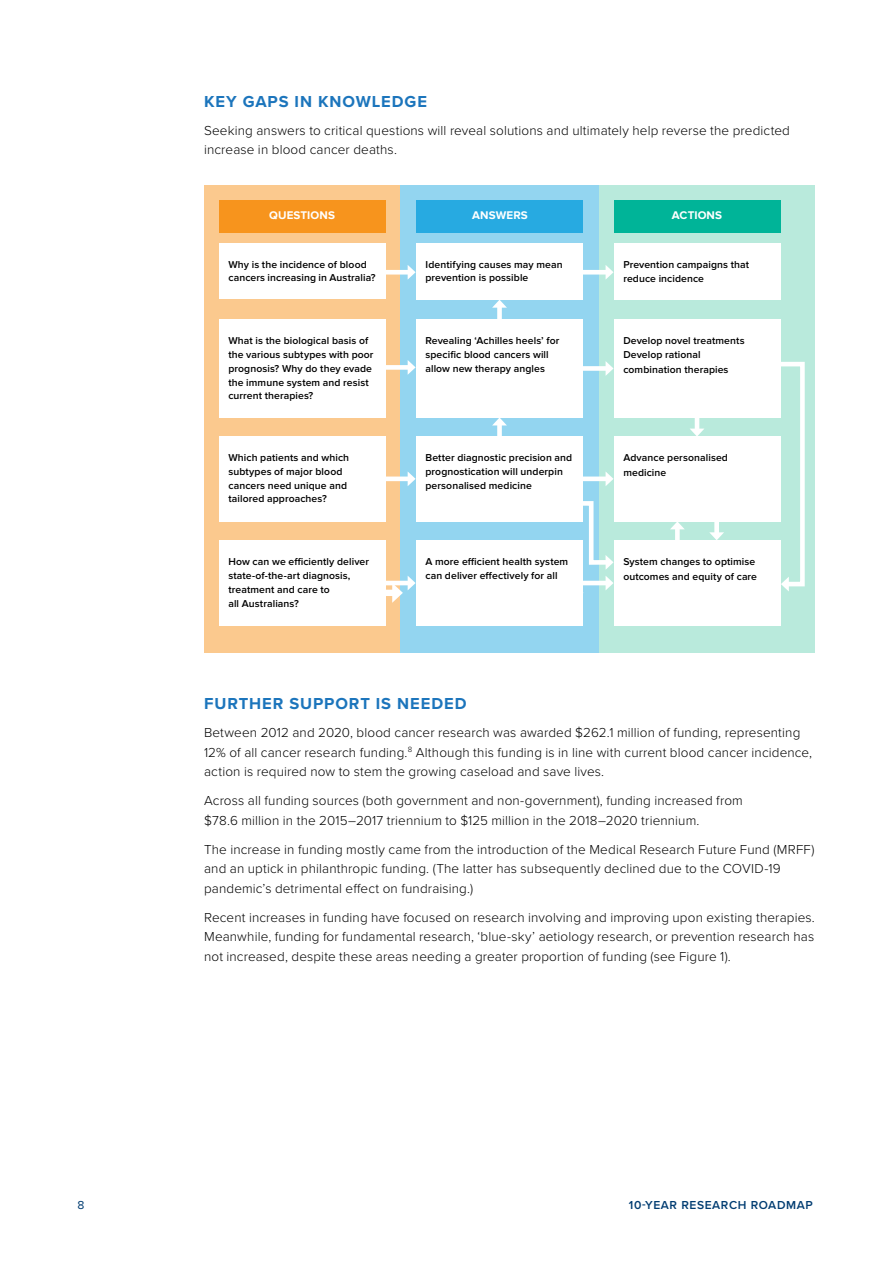
<style>
.page{position:relative;width:893px;height:1263px;background:#fff}
.page>*{position:absolute;margin:0;border:0;box-sizing:border-box;transform-origin:0 0}
.t1{font:700 16.5px "Proxima Nova";letter-spacing:.055em;color:#1c75bc}
.t2{font:300 13.5px/19.5px "Proxima Nova";letter-spacing:.01em;color:#000}
.t3{font:600 12px "Proxima Nova";letter-spacing:.05em;color:#003c71}
.t4{font:12px "Proxima Nova";color:#003c71}
.t5{font:700 11.55px "Proxima Nova";letter-spacing:.01em;color:#fff}
.t6{font:600 10.35px/13.8px "Proxima Nova";letter-spacing:.01em;color:#000}
</style>
<div class="page">
<div style="left:204px;top:185px;width:196px;height:468px;background:#fbc98e"></div>
<div style="left:400px;top:185px;width:199px;height:468px;background:#93d5f0"></div>
<div style="left:599px;top:185px;width:215px;height:468px;background:#b9eadc"></div>
<div style="left:385px;top:270px;width:25px;height:5px;background:#fff"></div>
<svg style="left:408px;top:265px;width:8px;height:14px"></svg>
<div style="left:582px;top:270px;width:26px;height:5px;background:#fff"></div>
<svg style="left:606px;top:265px;width:7px;height:14px"></svg>
<div style="left:385px;top:365px;width:25px;height:5px;background:#fff"></div>
<svg style="left:408px;top:360px;width:8px;height:15px"></svg>
<div style="left:582px;top:366px;width:26px;height:5px;background:#fff"></div>
<svg style="left:606px;top:361px;width:7px;height:14px"></svg>
<div style="left:385px;top:476px;width:25px;height:5px;background:#fff"></div>
<svg style="left:408px;top:472px;width:8px;height:14px"></svg>
<div style="left:582px;top:476px;width:26px;height:5px;background:#fff"></div>
<svg style="left:606px;top:472px;width:7px;height:14px"></svg>
<hr style="left:385px;top:581px;width:25px;height:4px;background:#fff">
<hr style="left:582px;top:581px;width:26px;height:4px;background:#fff">
<svg style="left:606px;top:576px;width:7px;height:14px"></svg>
<div style="left:219px;top:243px;width:167px;height:56px;background:#fff"></div>
<div style="left:219px;top:319px;width:167px;height:99px;background:#fff"></div>
<div style="left:219px;top:436px;width:167px;height:85px;background:#fff"></div>
<div style="left:219px;top:540px;width:167px;height:86px;background:#fff"></div>
<div style="left:219px;top:200px;width:167px;height:33px;background:#f7941d"></div>
<div style="left:416px;top:200px;width:167px;height:33px;background:#27aae1"></div>
<div style="left:416px;top:243px;width:167px;height:57px;background:#fff"></div>
<div style="left:416px;top:319px;width:167px;height:99px;background:#fff"></div>
<div style="left:416px;top:436px;width:167px;height:85px;background:#fff"></div>
<div style="left:416px;top:540px;width:167px;height:86px;background:#fff"></div>
<div style="left:613px;top:243px;width:167px;height:57px;background:#fff"></div>
<div style="left:613px;top:319px;width:167px;height:99px;background:#fff"></div>
<div style="left:613px;top:436px;width:167px;height:85px;background:#fff"></div>
<div style="left:613px;top:540px;width:167px;height:86px;background:#fff"></div>
<div style="left:613px;top:200px;width:167px;height:33px;background:#00b498"></div>
<div style="left:675px;top:527px;width:5px;height:13px;background:#fff"></div>
<svg style="left:670px;top:521px;width:15px;height:8px"></svg>
<div style="left:714px;top:521px;width:5px;height:14px;background:#fff"></div>
<svg style="left:709px;top:532px;width:15px;height:8px"></svg>
<svg style="left:776px;top:359px;width:29px;height:232px"></svg>
<svg style="left:575px;top:501px;width:38px;height:69px"></svg>
<div style="left:497px;top:423px;width:5px;height:15px;background:#fff"></div>
<svg style="left:493px;top:418px;width:14px;height:7px"></svg>
<hr style="left:695px;top:416px;width:4px;height:15px;background:#fff">
<svg style="left:690px;top:429px;width:14px;height:7px"></svg>
<div style="left:497px;top:305px;width:5px;height:15px;background:#fff"></div>
<svg style="left:492px;top:300px;width:15px;height:8px"></svg>
<div style="left:377px;top:590px;width:19px;height:6px;background:#fff"></div>
<svg style="left:392px;top:576px;width:24px;height:27px"></svg>
<p class="t1" style="left:204px;top:89px;width:224px">KEY GAPS IN KNOWLEDGE</p>
<p class="t2" style="left:204px;top:120px;width:587px">Seeking answers to critical questions will reveal solutions and ultimately help reverse the predicted increase in blood cancer deaths.</p>
<p class="t5" style="left:269px;top:208px;width:67px">QUESTIONS</p>
<p class="t5" style="left:472px;top:208px;width:57px">ANSWERS</p>
<p class="t5" style="left:672px;top:208px;width:52px">ACTIONS</p>
<p class="t6" style="left:228px;top:258px;width:149px">Why is the incidence of blood cancers increasing in Australia?</p>
<p class="t6" style="left:425px;top:258px;width:139px">Identifying causes may mean prevention is possible</p>
<p class="t6" style="left:623px;top:257px;width:127px;line-height:15px">Prevention campaigns that reduce incidence</p>
<p class="t6" style="left:228px;top:334px;width:147px">What is the biological basis of the various subtypes with poor prognosis? Why do they evade the immune system and resist current therapies?</p>
<p class="t6" style="left:425px;top:334px;width:135px">Revealing ‘Achilles heels’ for specific blood cancers will allow new therapy angles</p>
<p class="t6" style="left:623px;top:334px;width:123px">Develop novel treatments<br>Develop rational</p>
<p class="t6" style="left:623px;top:363px;width:107px">combination therapies</p>
<p class="t6" style="left:228px;top:451px;width:122px">Which patients and which subtypes of major blood cancers need unique and tailored approaches?</p>
<p class="t6" style="left:425px;top:451px;width:148px">Better diagnostic precision and prognostication will underpin personalised medicine</p>
<p class="t6" style="left:623px;top:450px;width:106px;line-height:15px">Advance personalised medicine</p>
<p class="t6" style="left:228px;top:555px;width:142px">How can we efficiently deliver state-of-the-art diagnosis, treatment and care to<br>all Australians?</p>
<p class="t6" style="left:425px;top:555px;width:144px">A more efficient health system can deliver effectively for all</p>
<p class="t6" style="left:623px;top:554px;width:135px;line-height:15px">System changes to optimise outcomes and equity of care</p>
<p class="t1" style="left:204px;top:691px;width:264px">FURTHER SUPPORT IS NEEDED</p>
<p class="t2" style="left:204px;top:722px;width:610px">Between 2012 and 2020, blood cancer research was awarded $262.1 million of funding, representing<br>12% of all cancer research funding.<sup>8</sup> Although this funding is in line with current blood cancer incidence, action is required now to stem the growing caseload and save lives.</p>
<p class="t2" style="left:204px;top:790px;width:540px">Across all funding sources (both government and non-government), funding increased from $78.6 million in the 2015–2017 triennium to $125 million in the 2018–2020 triennium.</p>
<p class="t2" style="left:204px;top:839px;width:612px">The increase in funding mostly came from the introduction of the Medical Research Future Fund (MRFF) and an uptick in philanthropic funding. (The latter has subsequently declined due to the COVID-19 pandemic’s detrimental effect on fundraising.)</p>
<p class="t2" style="left:204px;top:907px;width:612px;text-align:justify">Recent increases in funding have focused on research involving and improving upon existing therapies.<br>Meanwhile, funding for fundamental research, ‘blue-sky’ aetiology research, or prevention research has not increased, despite these areas needing a greater proportion of funding (see Figure 1).</p>
<p class="t4" style="left:78px;top:1195px;width:8px">8</p>
<p class="t3" style="left:629px;top:1195px;width:185px">10-YEAR RESEARCH ROADMAP</p>
</div>
